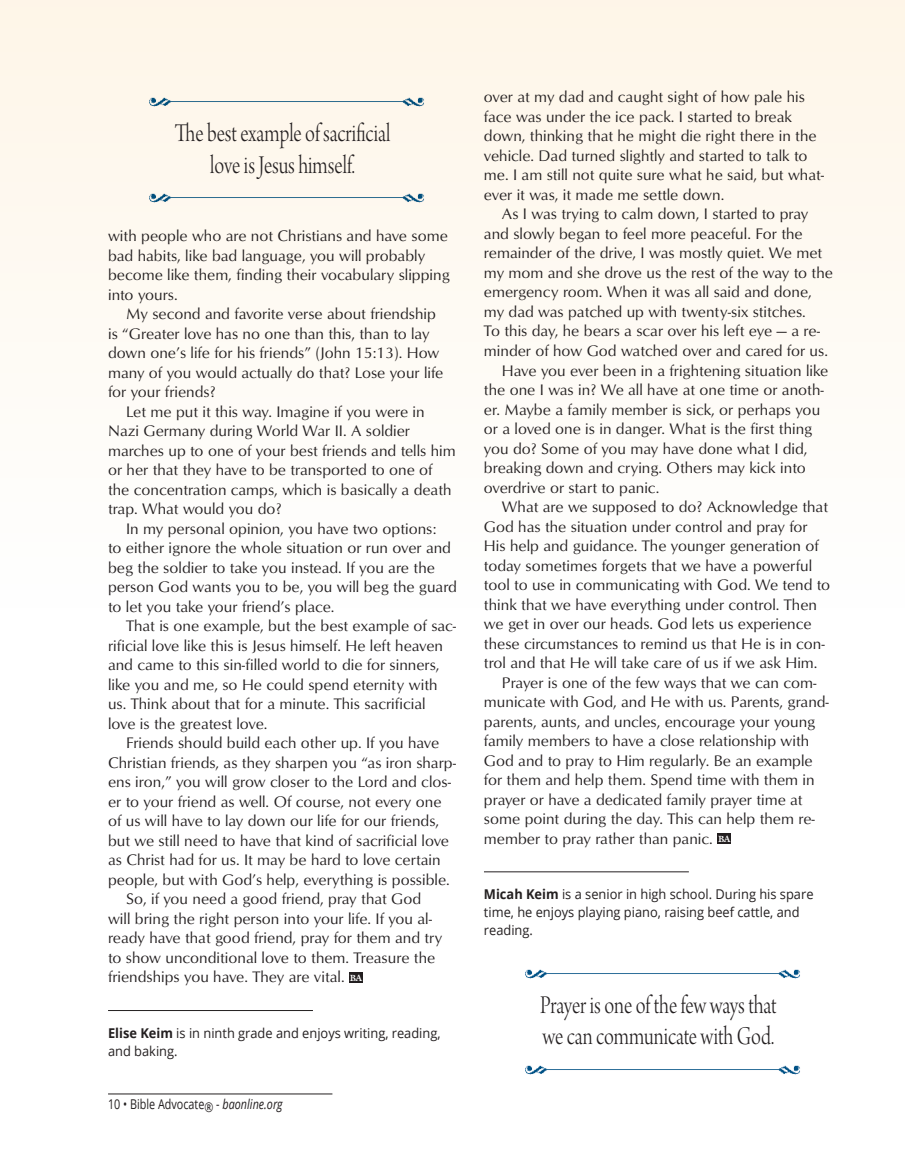
<style>
.page{position:relative;width:905px;height:1175px;background:#fff}
.page>*{position:absolute;margin:0;border:0;box-sizing:border-box;transform-origin:0 0}
.Article_-_Pull_Quote{font:27px/31.5px "Arno Pro Light Display";color:#231f20;text-align:center;scale:.8 1}
.Article_-_Main_text{font:15.75px/19.5px "Optimum Roman DTC";color:#231f20}
.Article_-_Bio{font:13.5px/18px "Open Sans";color:#231f20;scale:.95 1}
.Article_-_Bio-2{font:13.5px "Open Sans";color:#231f20;scale:.8 1}
.t1{font:700 9px "Galliard";color:#fff}
.s1{font-weight:700}
.s2{font-style:italic}
</style>
<div class="page">
<hr style="left:108px;top:1093px;width:224px;height:1px;background:#231f20">
<div style="left:0;top:0;width:904px;height:744px;background:linear-gradient(to right,#fefbf5,#fefbf5)"></div>
<hr style="left:108px;top:1010px;width:205px;height:1px;background:#231f20">
<div style="left:349px;top:971px;width:14px;height:11px;background:#231f20"></div>
<hr style="left:484px;top:871px;width:204px;height:1px;background:#231f20">
<div style="left:717px;top:833px;width:14px;height:10px;background:#231f20"></div>
<img style="left:147px;top:94px;width:279px;height:15px">
<img style="left:147px;top:190px;width:279px;height:15px">
<img style="left:525px;top:969px;width:275px;height:10px">
<img style="left:525px;top:1065px;width:275px;height:10px">
<p class="Article_-_Pull_Quote" style="left:175px;top:119px;width:271px">The best example of sacrificial love is Jesus himself.</p>
<p class="Article_-_Main_text" style="left:108px;top:226px;width:343px">with people who are not Christians and have some bad habits, like bad language, you will probably become like them, finding their vocabulary slipping into yours.</p>
<p class="Article_-_Main_text" style="left:108px;top:304px;width:337px;text-indent:18px">My second and favorite verse about friendship is “Greater love has no one than this, than to lay down one’s life for his friends” (John 15:13). How many of you would actually do that? Lose your life for your friends?</p>
<p class="Article_-_Main_text" style="left:108px;top:401px;width:349px;text-indent:18px">Let me put it this way. Imagine if you were in Nazi Germany during World War II. A soldier marches up to one of your best friends and tells him or her that they have to be transported to one of the concentration camps, which is basically a death trap. What would you do?</p>
<p class="Article_-_Main_text" style="left:108px;top:518px;width:350px;text-indent:18px">In my personal opinion, you have two options:<br>to either ignore the whole situation or run over and beg the soldier to take you instead. If you are the person God wants you to be, you will beg the guard to let you take your friend’s place.</p>
<p class="Article_-_Main_text" style="left:108px;top:616px;width:350px;text-indent:18px">That is one example, but the best example of sac&shy;rificial love like this is Jesus himself. He left heaven and came to this sin-filled world to die for sinners, like you and me, so He could spend eternity with us. Think about that for a minute. This sacrificial love is the greatest love.</p>
<p class="Article_-_Main_text" style="left:108px;top:733px;width:349px;text-indent:18px">Friends should build each other up. If you have Christian friends, as they sharpen you “as iron sharp&shy;ens iron,” you will grow closer to the Lord and clos&shy;er to your friend as well. Of course, not every one of us will have to lay down our life for our friends, but we still need to have that kind of sacrificial love as Christ had for us. It may be hard to love certain people, but with God’s help, everything is possible.</p>
<p class="Article_-_Main_text" style="left:108px;top:889px;width:336px;text-indent:18px">So, if you need a good friend, pray that God will bring the right person into your life. If you al&shy;ready have that good friend, pray for them and try to show unconditional love to them. Treasure the friendships you have. They are vital.</p>
<p class="t1" style="left:350px;top:971px;width:14px">BA</p>
<p class="Article_-_Bio" style="left:108px;top:1023px;width:351px"><span class="s1">Elise Keim</span> is in ninth grade and enjoys writing, reading, and baking.</p>
<p class="Article_-_Bio-2" style="left:108px;top:1094px;width:220px">10 • Bible Advocate® - <span class="s2">baonline.org</span></p>
<p class="Article_-_Main_text" style="left:484px;top:87px;width:342px">over at my dad and caught sight of how pale his face was under the ice pack. I started to break down, thinking that he might die right there in the vehicle. Dad turned slightly and started to talk to me. I am still not quite sure what he said, but what&shy;ever it was, it made me settle down.</p>
<p class="Article_-_Main_text" style="left:484px;top:204px;width:350px;text-indent:18px">As I was trying to calm down, I started to pray and slowly began to feel more peaceful. For the remainder of the drive, I was mostly quiet. We met my mom and she drove us the rest of the way to the emergency room. When it was all said and done, my dad was patched up with twenty-six stitches.<br>To this day, he bears a scar over his left eye — a re&shy;minder of how God watched over and cared for us.</p>
<p class="Article_-_Main_text" style="left:484px;top:360px;width:346px;text-indent:18px">Have you ever been in a frightening situation like the one I was in? We all have at one time or anoth&shy;er. Maybe a family member is sick, or perhaps you or a loved one is in danger. What is the first thing you do? Some of you may have done what I did, breaking down and crying. Others may kick into overdrive or start to panic.</p>
<p class="Article_-_Main_text" style="left:484px;top:497px;width:348px;text-indent:18px">What are we supposed to do? Acknowledge that God has the situation under control and pray for His help and guidance. The younger generation of today sometimes forgets that we have a powerful tool to use in communicating with God. We tend to think that we have everything under control. Then we get in over our heads. God lets us experience these circumstances to remind us that He is in con&shy;trol and that He will take care of us if we ask Him.</p>
<p class="Article_-_Main_text" style="left:484px;top:672px;width:346px;text-indent:18px">Prayer is one of the few ways that we can com&shy;municate with God, and He with us. Parents, grand&shy;parents, aunts, and uncles, encourage your young family members to have a close relationship with God and to pray to Him regularly. Be an example for them and help them. Spend time with them in prayer or have a dedicated family prayer time at some point during the day. This can help them re&shy;member to pray rather than panic.</p>
<p class="t1" style="left:718px;top:833px;width:14px">BA</p>
<p class="Article_-_Bio" style="left:484px;top:885px;width:348px"><span class="s1">Micah Keim</span> is a senior in high school. During his spare time, he enjoys playing piano, raising beef cattle, and reading.</p>
<p class="Article_-_Pull_Quote" style="left:540px;top:990px;width:297px;text-align:left">Prayer is one of the few ways that we can communicate with God.</p>
</div>
